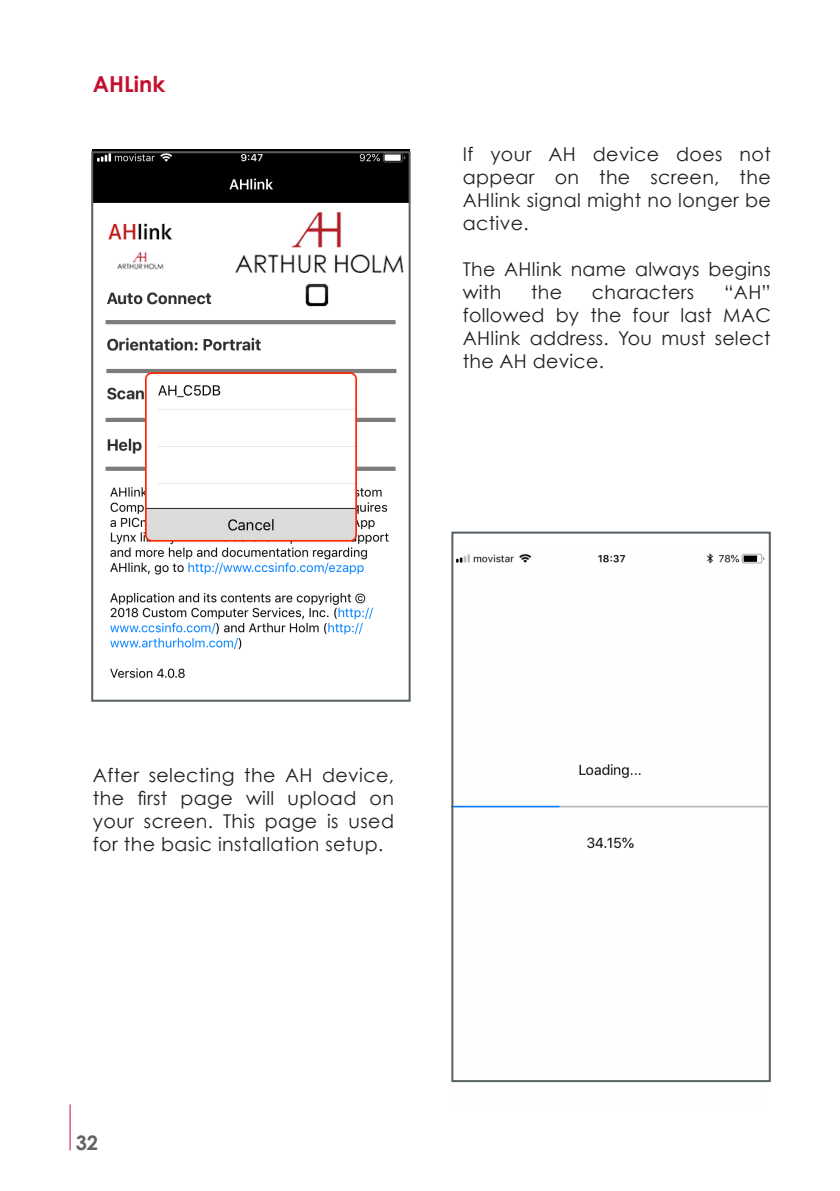
<style>
.page{position:relative;width:840px;height:1191px;background:#fff}
.page>*{position:absolute;margin:0;border:0;box-sizing:border-box;transform-origin:0 0}
.Heading_red{font:700 22px "Century Gothic";color:#c3102f}
.t1{font:700 20px "Century Gothic";color:#636366}
.Main_Text{font:19px/23px "Century Gothic";letter-spacing:.02em;color:#231f20;text-align:justify}
</style>
<div class="page">
<hr style="left:70px;top:1104px;width:1px;height:46px;background:#c3102f">
<img style="left:93px;top:149px;width:316px;height:553px">
<img style="left:451px;top:553px;width:316px;height:530px">
<div style="left:91px;top:151px;width:319px;height:550px;border:2px solid #576065"></div>
<div style="left:451px;top:531px;width:319px;height:551px;border:2px solid #576065"></div>
<p class="Heading_red" style="left:93px;top:70px;width:74px">AHLink</p>
<p class="Main_Text" style="left:462px;top:142px;width:309px">If your AH device does not appear on the screen, the AHlink signal might no longer be active.</p>
<p class="Main_Text" style="left:462px;top:257px;width:309px">The AHlink name always begins with</p>
<p class="Main_Text" style="left:462px;top:280px;width:309px;text-indent:261px">“AH” followed by the four last MAC AHlink address. You must select the AH device.</p>
<p class="Main_Text" style="left:531px;top:280px;width:32px">the</p>
<p class="Main_Text" style="left:591px;top:280px;width:104px">characters</p>
<p class="Main_Text" style="left:93px;top:763px;width:302px">After selecting the AH device, the first page will upload on your screen. This page is used for the basic installation setup.</p>
<p class="t1" style="left:76px;top:1130px;width:24px">32</p>
</div>
